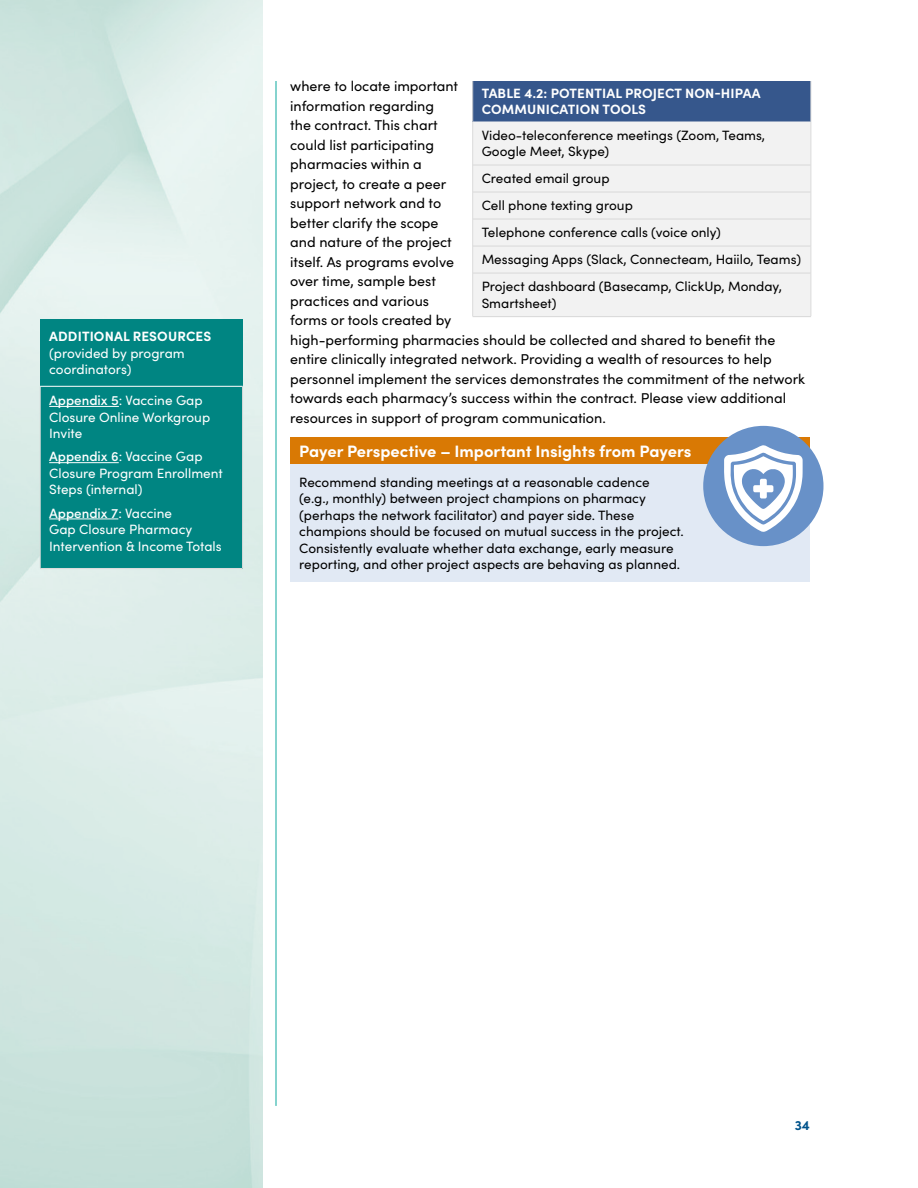
<style>
.page{position:relative;width:918px;height:1188px;background:#fff}
.page>*{position:absolute;margin:0;border:0;box-sizing:border-box;transform-origin:0 0}
.t1{font:700 16.5px "Sofia Pro";color:#fff}
.t2{font:14.25px/19.5px "Sofia Pro";color:#000}
.t3{font:13.5px/16.5px "Sofia Pro";color:#000}
.t4{font:13.5px/16.5px "Sofia Pro";color:#fff}
.t5{font:700 13.5px/16.5px "Sofia Pro";letter-spacing:.01em;color:#fff}
.t6{font:700 13.5px "Sofia Pro";color:#00538b}
.s1{font-weight:500}
</style>
<div class="page">
<hr style="left:276px;top:81px;width:1px;height:1025px;background:#0ca89e">
<img style="left:0;top:0;width:262px;height:1188px">
<div style="left:290px;top:437px;width:520px;height:27px;background:#d97904"></div>
<div style="left:290px;top:464px;width:520px;height:118px;background:#e1e9f4"></div>
<div style="left:473px;top:81px;width:338px;height:41px;background:#36578c"></div>
<div style="left:473px;top:122px;width:338px;height:194px;background:#f2f2f2"></div>
<hr style="left:472px;top:81px;width:1px;height:41px;background:#dbdbdb">
<hr style="left:811px;top:81px;width:1px;height:41px;background:#dbdbdb">
<hr style="left:472px;top:121px;width:1px;height:44px;background:#dbdbdb">
<hr style="left:811px;top:121px;width:1px;height:44px;background:#dbdbdb">
<svg style="left:472px;top:165px;width:1px;height:108px"></svg>
<svg style="left:811px;top:165px;width:1px;height:108px"></svg>
<hr style="left:472px;top:273px;width:1px;height:43px;background:#dbdbdb">
<hr style="left:811px;top:273px;width:1px;height:43px;background:#dbdbdb">
<hr style="left:473px;top:164px;width:338px;height:2px;background:#dbdbdb">
<hr style="left:473px;top:191px;width:338px;height:2px;background:#dbdbdb">
<hr style="left:473px;top:218px;width:338px;height:2px;background:#dbdbdb">
<hr style="left:473px;top:245px;width:338px;height:2px;background:#dbdbdb">
<hr style="left:473px;top:273px;width:338px;height:1px;background:#dbdbdb">
<hr style="left:472px;top:316px;width:339px;height:1px;background:#dbdbdb">
<div style="left:703px;top:426px;width:120px;height:120px;background:#6891c8;border-radius:50%"></div>
<svg style="left:724px;top:445px;width:79px;height:87px"></svg>
<div style="left:40px;top:320px;width:203px;height:66px;background:#008582"></div>
<div style="left:40px;top:386px;width:203px;height:183px;background:#008582"></div>
<hr style="left:40px;top:387px;width:1px;height:181px;background:#dbdbdb">
<hr style="left:242px;top:387px;width:1px;height:181px;background:#dbdbdb">
<hr style="left:40px;top:568px;width:203px;height:1px;background:#dbdbdb">
<hr style="left:40px;top:386px;width:203px;height:1px;background:#fff">
<hr style="left:49px;top:406px;width:70px;height:1px;background:#fff">
<hr style="left:49px;top:462px;width:70px;height:1px;background:#fff">
<hr style="left:49px;top:519px;width:69px;height:1px;background:#fff">
<p class="t5" style="left:49px;top:327px;width:164px">ADDITIONAL RESOURCES</p>
<p class="t4" style="left:49px;top:344px;width:137px">(provided by program coordinators)</p>
<p class="t4" style="left:49px;top:391px;width:162px"><span class="s1">Appendix 5</span>: Vaccine Gap<br>Closure Online Workgroup<br>Invite</p>
<p class="t4" style="left:49px;top:448px;width:175px"><span class="s1">Appendix 6</span>: Vaccine Gap<br>Closure Program Enrollment<br>Steps (internal)</p>
<p class="t4" style="left:49px;top:504px;width:174px"><span class="s1">Appendix 7</span>: Vaccine<br>Gap Closure Pharmacy<br>Intervention &amp; Income Totals</p>
<p class="t2" style="left:290px;top:76px;width:516px">where to locate important<br>information regarding<br>the contract. This chart<br>could list participating<br>pharmacies within a<br>project, to create a peer<br>support network and to<br>better clarify the scope<br>and nature of the project<br>itself. As programs evolve<br>over time, sample best<br>practices and various<br>forms or tools created by<br>high-performing pharmacies should be collected and shared to benefit the entire clinically integrated network. Providing a wealth of resources to help personnel implement the services demonstrates the commitment of the network towards each pharmacy’s success within the contract. Please view additional resources in support of program communication.</p>
<p class="t1" style="left:299px;top:438px;width:394px">Payer Perspective – Important Insights from Payers</p>
<p class="t3" style="left:299px;top:473px;width:386px">Recommend standing meetings at a reasonable cadence<br>(e.g., monthly) between project champions on pharmacy (perhaps the network facilitator) and payer side. These champions should be focused on mutual success in the project.<br>Consistently evaluate whether data exchange, early measure reporting, and other project aspects are behaving as planned.</p>
<p class="t5" style="left:482px;top:84px;width:280px">TABLE 4.2: POTENTIAL PROJECT NON-HIPAA<br>COMMUNICATION TOOLS</p>
<p class="t3" style="left:482px;top:126px;width:285px">Video-teleconference meetings (Zoom, Teams,<br>Google Meet, Skype)</p>
<p class="t3" style="left:482px;top:164px;width:321px;line-height:27px">Created email group<br>Cell phone texting group<br>Telephone conference calls (voice only)<br>Messaging Apps (Slack, Connecteam, Haiilo, Teams)<br>Project dashboard (Basecamp, ClickUp, Monday,</p>
<p class="t3" style="left:482px;top:294px;width:76px">Smartsheet)</p>
<p class="t6" style="left:795px;top:1115px;width:17px">34</p>
</div>
